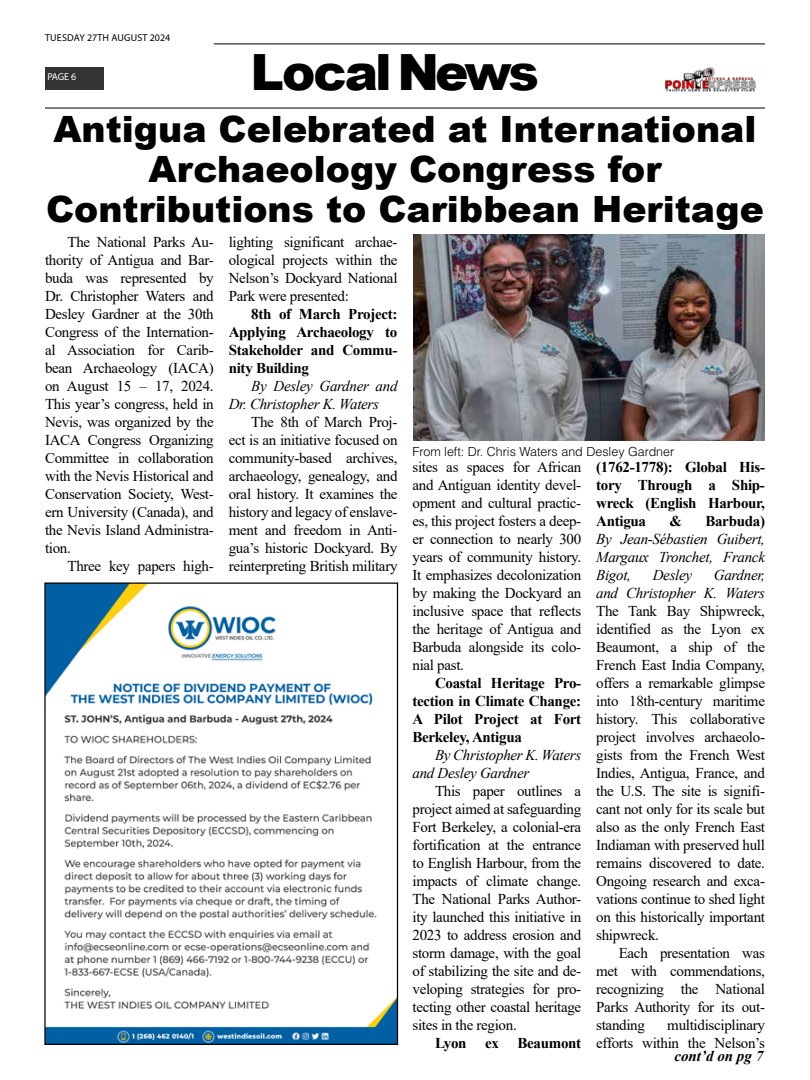
<style>
.page{position:relative;width:810px;height:1080px;background:#fff}
.page>*{position:absolute;margin:0;border:0;box-sizing:border-box;transform-origin:0 0}
.t1{font:900 50px "Arial";letter-spacing:-.06em;color:#000}
.t2{font:900 36.25px/40px "Arial";color:#000;text-align:center}
.t3{font:15px/18px "Times New Roman";letter-spacing:-.02em;color:#000;text-align:justify}
.t4{font:700 15px/18px "Times New Roman";letter-spacing:-.02em;color:#000;text-align:justify}
.t5{font:italic 15px/18px "Times New Roman";letter-spacing:-.02em;color:#000}
.t6{font:italic 700 15px "Times New Roman";color:#000}
.t7{font:300 12.5px "Helvetica LT Std";color:#000}
.t8{font:10px "Myriad Pro";letter-spacing:.02em;color:#000}
.t9{font:10px "Myriad Pro";color:#fff}
</style>
<div class="page">
<hr style="left:214px;top:43px;width:551px;height:2px;background:#333">
<div style="left:45px;top:67px;width:58px;height:22px;background:#333"></div>
<img style="left:665px;top:67px;width:91px;height:25px">
<hr style="left:45px;top:107px;width:720px;height:2px;background:#333">
<img style="left:414px;top:234px;width:351px;height:207px">
<img style="left:46px;top:584px;width:350px;height:459px">
<p class="t8" style="left:45px;top:31px;width:127px">TUESDAY 27TH AUGUST 2024</p>
<p class="t9" style="left:47px;top:71px;width:31px">PAGE 6</p>
<h1 class="t1" style="left:250px;top:35px;width:290px">Local News</h1>
<h2 class="t2" style="left:46px;top:108px;width:719px">Antigua Celebrated at International<br>Archaeology Congress for<br>Contributions to Caribbean Heritage</h2>
<p class="t3" style="left:45px;top:232px;width:170px;text-indent:22px">The National Parks Au&shy;thority of Antigua and Bar&shy;buda was represented by Dr. Christopher Waters and Desley Gardner at the 30th Congress of the Internation&shy;al Association for Carib&shy;bean Archaeology (IACA) on August 15 – 17, 2024.<br>This year’s congress, held in Nevis, was organized by the IACA Congress Organizing Committee in collaboration with the Nevis Historical and Conservation Society, West&shy;ern University (Canada), and the Nevis Island Administra&shy;tion.</p>
<p class="t3" style="left:68px;top:556px;width:148px">Three key papers high-</p>
<p class="t3" style="left:229px;top:232px;width:170px">lighting significant archae&shy;ological projects within the Nelson’s Dockyard National Park were presented:</p>
<p class="t4" style="left:229px;top:304px;width:170px;text-indent:22px">8th of March Project:<br>Applying Archaeology to Stakeholder and Commu&shy;nity Building</p>
<p class="t5" style="left:229px;top:376px;width:170px;text-indent:22px">By Desley Gardner and<br>Dr. Christopher K. Waters</p>
<p class="t3" style="left:229px;top:412px;width:170px;text-indent:22px">The 8th of March Proj&shy;ect is an initiative focused on community-based archives, archaeology, genealogy, and oral history. It examines the history and legacy of enslave&shy;ment and freedom in Anti&shy;gua’s historic Dockyard. By reinterpreting British military</p>
<p class="t7" style="left:412px;top:444px;width:263px">From left: Dr. Chris Waters and Desley Gardner</p>
<p class="t3" style="left:412px;top:457px;width:170px">sites as spaces for African and Antiguan identity devel&shy;opment and cultural practic&shy;es, this project fosters a deep&shy;er connection to nearly 300 years of community history.<br>It emphasizes decolonization by making the Dockyard an inclusive space that reflects the heritage of Antigua and Barbuda alongside its colo&shy;nial past.</p>
<p class="t4" style="left:412px;top:673px;width:170px;text-indent:22px">Coastal Heritage Pro&shy;tection in Climate Change:<br>A Pilot Project at Fort Berkeley, Antigua</p>
<p class="t5" style="left:412px;top:745px;width:170px;text-indent:22px">By Christopher K. Waters and Desley Gardner</p>
<p class="t3" style="left:412px;top:781px;width:170px;text-indent:22px">This paper outlines a project aimed at safeguarding Fort Berkeley, a colonial-era fortification at the entrance to English Harbour, from the impacts of climate change.<br>The National Parks Author&shy;ity launched this initiative in 2023 to address erosion and storm damage, with the goal of stabilizing the site and de&shy;veloping strategies for pro&shy;tecting other coastal heritage sites in the region.</p>
<p class="t4" style="left:435px;top:1033px;width:148px">Lyon ex Beaumont</p>
<p class="t4" style="left:596px;top:458px;width:170px">(1762-1778): Global His&shy;tory Through a Ship&shy;wreck (English Harbour, Antigua</p>
<p class="t4" style="left:670px;top:512px;width:14px">&amp;</p>
<p class="t4" style="left:705px;top:512px;width:61px">Barbuda)</p>
<p class="t5" style="left:596px;top:530px;width:170px;text-align:justify">By Jean-Sébastien Guibert, Margaux Tronchet, Franck Bigot,</p>
<p class="t5" style="left:596px;top:566px;width:170px;text-align:right">Gardner,<br>and Christopher K. Waters</p>
<p class="t3" style="left:596px;top:602px;width:170px">The Tank Bay Shipwreck, identified as the Lyon ex Beaumont, a ship of the French East India Company, offers a remarkable glimpse into 18th-century maritime history. This collaborative project involves archaeolo&shy;gists from the French West Indies, Antigua, France, and the U.S. The site is signifi&shy;cant not only for its scale but also as the only French East Indiaman with preserved hull remains discovered to date.<br>Ongoing research and exca&shy;vations continue to shed light on this historically important shipwreck.</p>
<p class="t3" style="left:596px;top:944px;width:170px;text-indent:22px">Each presentation was met with commendations, recognizing the National Parks Authority for its out&shy;standing</p>
<p class="t5" style="left:653px;top:566px;width:41px">Desley</p>
<p class="t3" style="left:596px;top:1016px;width:170px;text-align:right">multidisciplinary<br>efforts within the Nelson’s</p>
<p class="t6" style="left:674px;top:1046px;width:90px">cont’d on pg 7</p>
</div>
